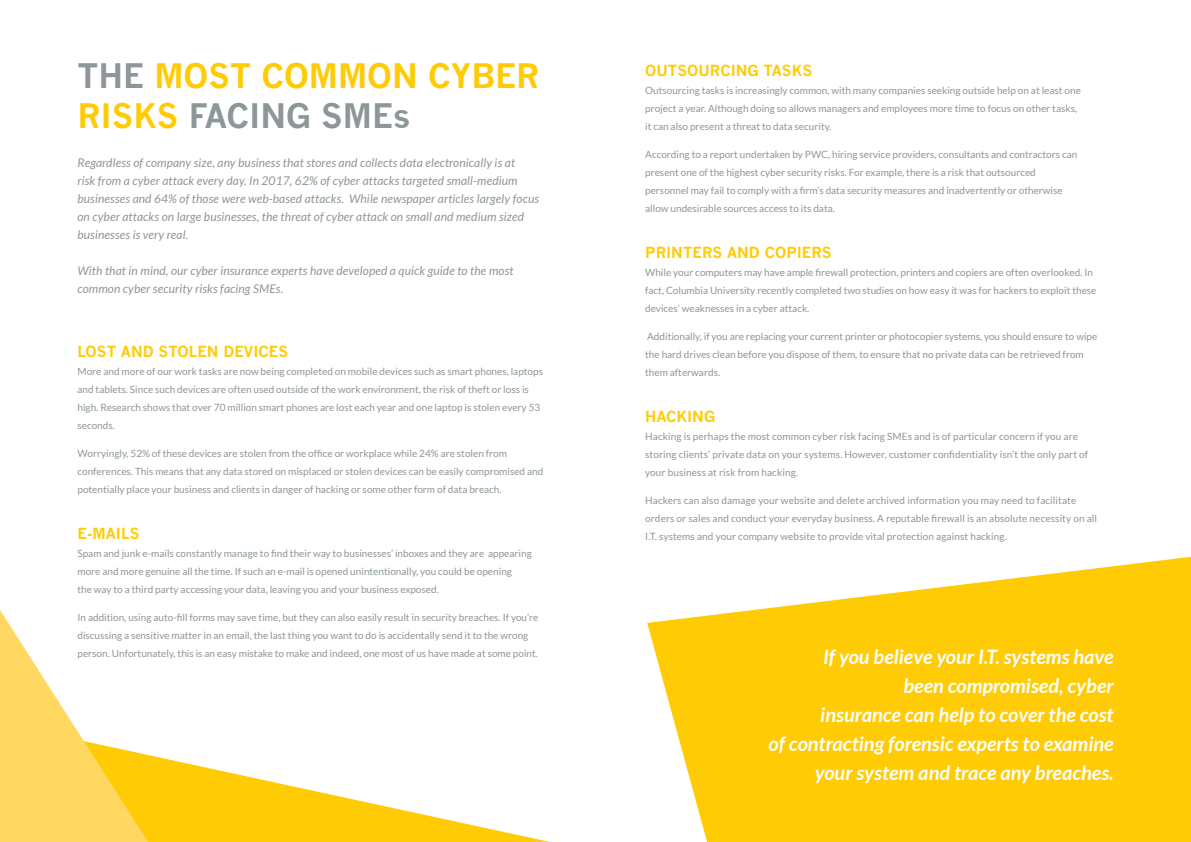
<style>
.page{position:relative;width:1191px;height:842px;background:#fff}
.page>*{position:absolute;margin:0;border:0;box-sizing:border-box;transform-origin:0 0}
.t1{font:700 33px/41px "News Gothic";color:#ffcb05}
.t2{font:italic 700 20px/29px "Lato";color:#fff;text-align:right}
.t3{font:700 15px "News Gothic";color:#ffcb05}
.t4{font:italic 12px/18px "Lato";letter-spacing:.01em;color:#8d9698}
.t5{font:10px/18px "Lato";color:#8d9698}
.s1{color:#8d9698}
</style>
<div class="page">
<svg style="left:647px;top:557px;width:544px;height:285px;fill:#ffcb05"></svg>
<svg style="left:148px;top:755px;width:402px;height:87px"></svg>
<svg style="left:0;top:610px;width:148px;height:232px"></svg>
<h1 class="t1" style="left:77px;top:54px;width:463px"><span class="s1">THE</span> MOST COMMON CYBER<br>RISKS <span class="s1">FACING SMEs</span></h1>
<p class="t4" style="left:77px;top:154px;width:463px">Regardless of company size, any business that stores and collects data electronically is at<br>risk from a cyber attack every day. In 2017, 62% of cyber attacks targeted small-medium businesses and 64% of those were web-based attacks. While newspaper articles largely focus on cyber attacks on large businesses, the threat of cyber attack on small and medium sized businesses is very real.</p>
<p class="t4" style="left:77px;top:262px;width:437px">With that in mind, our cyber insurance experts have developed a quick guide to the most common cyber security risks facing SMEs.</p>
<h3 class="t3" style="left:77px;top:342px;width:212px">LOST AND STOLEN DEVICES</h3>
<p class="t5" style="left:77px;top:362px;width:467px">More and more of our work tasks are now being completed on mobile devices such as smart phones, laptops and tablets. Since such devices are often used outside of the work environment, the risk of theft or loss is high. Research shows that over 70 million smart phones are lost each year and one laptop is stolen every 53 seconds.</p>
<p class="t5" style="left:77px;top:444px;width:467px">Worryingly, 52% of these devices are stolen from the office or workplace while 24% are stolen from conferences. This means that any data stored on misplaced or stolen devices can be easily compromised and potentially place your business and clients in danger of hacking or some other form of data breach.</p>
<h3 class="t3" style="left:77px;top:524px;width:64px">E-MAILS</h3>
<p class="t5" style="left:77px;top:544px;width:456px">Spam and junk e-mails constantly manage to find their way to businesses’ inboxes and they are appearing more and more genuine all the time. If such an e-mail is opened unintentionally, you could be opening<br>the way to a third party accessing your data, leaving you and your business exposed.</p>
<p class="t5" style="left:77px;top:608px;width:462px">In addition, using auto-fill forms may save time, but they can also easily result in security breaches. If you’re discussing a sensitive matter in an email, the last thing you want to do is accidentally send it to the wrong person. Unfortunately, this is an easy mistake to make and indeed, one most of us have made at some point.</p>
<h3 class="t3" style="left:645px;top:61px;width:169px">OUTSOURCING TASKS</h3>
<p class="t5" style="left:645px;top:81px;width:437px">Outsourcing tasks is increasingly common, with many companies seeking outside help on at least one project a year. Although doing so allows managers and employees more time to focus on other tasks, it can also present a threat to data security.</p>
<p class="t5" style="left:645px;top:145px;width:433px">According to a report undertaken by PWC, hiring service providers, consultants and contractors can present one of the highest cyber security risks. For example, there is a risk that outsourced personnel may fail to comply with a firm’s data security measures and inadvertently or otherwise allow undesirable sources access to its data.</p>
<h3 class="t3" style="left:645px;top:243px;width:188px">PRINTERS AND COPIERS</h3>
<p class="t5" style="left:645px;top:263px;width:453px">While your computers may have ample firewall protection, printers and copiers are often overlooked. In fact, Columbia University recently completed two studies on how easy it was for hackers to exploit these devices’ weaknesses in a cyber attack.</p>
<p class="t5" style="left:645px;top:327px;width:453px">Additionally, if you are replacing your current printer or photocopier systems, you should ensure to wipe the hard drives clean before you dispose of them, to ensure that no private data can be retrieved from them afterwards.</p>
<h3 class="t3" style="left:645px;top:407px;width:72px">HACKING</h3>
<p class="t5" style="left:645px;top:427px;width:444px">Hacking is perhaps the most common cyber risk facing SMEs and is of particular concern if you are storing clients’ private data on your systems. However, customer confidentiality isn’t the only part of your business at risk from hacking.</p>
<p class="t5" style="left:645px;top:491px;width:453px">Hackers can also damage your website and delete archived information you may need to facilitate orders or sales and conduct your everyday business. A reputable firewall is an absolute necessity on all<br>I.T. systems and your company website to provide vital protection against hacking.</p>
<h2 class="t2" style="left:768px;top:643px;width:347px">If you believe your I.T. systems have<br>been compromised, cyber<br>insurance can help to cover the cost<br>of contracting forensic experts to examine your system and trace any breaches.</h2>
</div>
